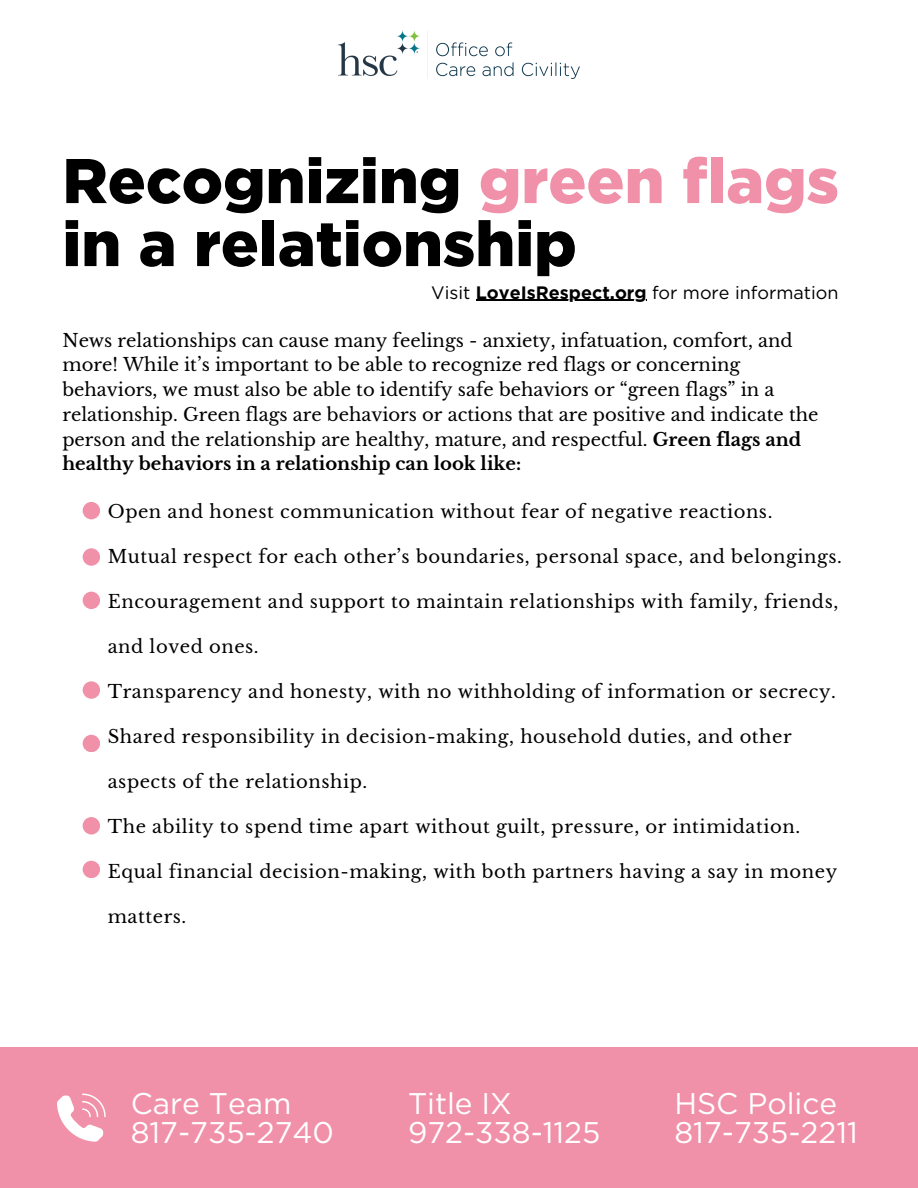
<style>
.page{position:relative;width:918px;height:1188px;background:#fff}
.page>*{position:absolute;margin:0;border:0;box-sizing:border-box;transform-origin:0 0}
.t1{font:900 63px/63px "Gotham";color:#000}
.t2{font:29.85px/28.7px "Gotham";color:#fff}
.t3{font:18px "Libre Baskerville";letter-spacing:.03em;color:#000}
.t4{font:18px/24.8px "Libre Baskerville";color:#000}
.t5{font:18px "Gotham";color:#000}
.s1{color:#f091a9}
.s2{font-weight:700}
</style>
<div class="page">
<div style="left:0;top:1047px;width:918px;height:141px;background:#f091a9"></div>
<svg style="left:57px;top:1094px;width:48px;height:48px"></svg>
<img style="left:339px;top:31px;width:240px;height:48px">
<div style="left:83px;top:502px;width:17px;height:17px;background:#f091a9;border-radius:50%"></div>
<hr style="left:476px;top:300px;width:171px;height:1px;background:#000">
<div style="left:83px;top:548px;width:17px;height:18px;background:#f091a9;border-radius:50%"></div>
<div style="left:83px;top:592px;width:17px;height:17px;background:#f091a9;border-radius:50%"></div>
<div style="left:83px;top:681px;width:17px;height:18px;background:#f091a9;border-radius:50%"></div>
<div style="left:83px;top:735px;width:17px;height:17px;background:#f091a9;border-radius:50%"></div>
<div style="left:83px;top:817px;width:17px;height:18px;background:#f091a9;border-radius:50%"></div>
<div style="left:83px;top:861px;width:17px;height:17px;background:#f091a9;border-radius:50%"></div>
<p class="t1" style="left:62px;top:149px;width:778px">Recognizing <span class="s1">green flags </span>in a relationship</p>
<p class="t5" style="left:431px;top:281px;width:409px">Visit <span class="s2">LoveIsRespect.org</span> for more information</p>
<h2 class="t4" style="left:62px;top:328px;width:758px">News relationships can cause many feelings - anxiety, infatuation, comfort, and more! While it’s important to be able to recognize red flags or concerning behaviors, we must also be able to identify safe behaviors or “green flags” in a relationship. Green flags are behaviors or actions that are positive and indicate the person and the relationship are healthy, mature, and respectful. <span class="s2">Green flags and healthy behaviors in a relationship can look like:</span></h2>
<p class="t3" style="left:108px;top:501px;width:666px">Open and honest communication without fear of negative reactions.</p>
<h1 class="t3" style="left:108px;top:546px;width:736px">Mutual respect for each other’s boundaries, personal space, and belongings.</h1>
<p class="t3" style="left:108px;top:591px;width:732px">Encouragement and support to maintain relationships with family, friends,</p>
<p class="t3" style="left:108px;top:636px;width:152px">and loved ones.</p>
<p class="t3" style="left:108px;top:681px;width:730px">Transparency and honesty, with no withholding of information or secrecy.</p>
<p class="t3" style="left:108px;top:726px;width:685px">Shared responsibility in decision-making, household duties, and other</p>
<p class="t3" style="left:108px;top:771px;width:261px">aspects of the relationship.</p>
<p class="t3" style="left:108px;top:816px;width:694px">The ability to spend time apart without guilt, pressure, or intimidation.</p>
<p class="t3" style="left:108px;top:861px;width:731px">Equal financial decision-making, with both partners having a say in money</p>
<p class="t3" style="left:108px;top:906px;width:80px">matters.</p>
<p class="t2" style="left:131px;top:1089px;width:205px">Care Team<br>817-735-2740</p>
<p class="t2" style="left:408px;top:1089px;width:194px">Title IX<br>972-338-1125</p>
<p class="t2" style="left:674px;top:1089px;width:185px">HSC Police<br>817-735-2211</p>
</div>
